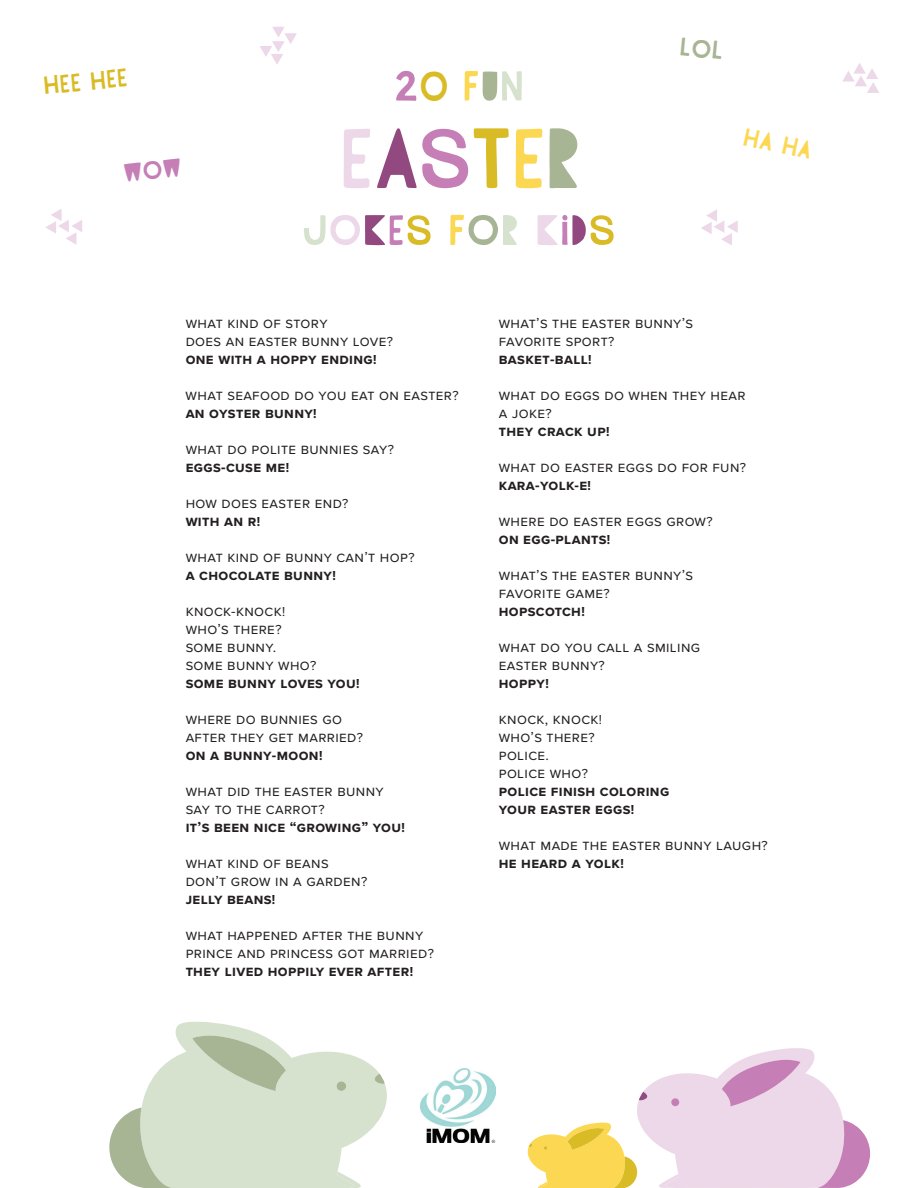
<style>
.page{position:relative;width:918px;height:1188px;background:#fff}
.page>*{position:absolute;margin:0;border:0;box-sizing:border-box;transform-origin:0 0}
.t1{font:105px "Highflier";letter-spacing:-.025em;color:#ecd8e8}
.t2{font:52.5px "Highflier";color:#d6e1ce}
.t3{font:52.5px "Highflier";color:#c57fb6;scale:1.08 1}
.t4{font:31.5px "Highflier";color:#d9bb25}
.t5{font:31.5px "Highflier";color:#fcd852}
.t6{font:15px/18px "Proxima Nova";letter-spacing:.025em;color:#231f20}
.s1{font-size:51.45px;color:#d9bb25}
.s2{font-size:51.45px;color:#fcd852}
.s3{font-size:51.45px;color:#a7b594}
.s4{font-size:51.45px;color:#d6e1ce}
.s5{color:#924980}
.s6{color:#c57fb6}
.s7{color:#d9bb25}
.s8{color:#fcd852}
.s9{color:#a7b594}
.s10{color:#ecd8e8}
.s11{font-size:13.5px}
.s12{font-weight:700}
.s13{font-weight:700;font-size:13.5px}
</style>
<div class="page">
<svg style="left:842px;top:63px;width:37px;height:30px"></svg>
<svg style="left:45px;top:209px;width:37px;height:36px"></svg>
<svg style="left:260px;top:27px;width:37px;height:37px"></svg>
<svg style="left:701px;top:209px;width:37px;height:36px"></svg>
<svg style="left:109px;top:1022px;width:278px;height:166px"></svg>
<div style="left:337px;top:1081px;width:9px;height:10px;background:#a7b594;border-radius:50%"></div>
<svg style="left:528px;top:1048px;width:342px;height:140px"></svg>
<img style="left:421px;top:1068px;width:75px;height:75px">
<h3 class="t4" style="left:42px;top:71px;width:86px;rotate:-5deg">HEE HEE</h3>
<h2 class="t3" style="left:393px;top:61px;width:123px">2<span class="s1">O</span> <span class="s2">F</span><span class="s3">U</span><span class="s4">N</span></h2>
<h1 class="t1" style="left:338px;top:110px;width:246px">E<span class="s5">A</span><span class="s6">S</span><span class="s7">T</span><span class="s8">E</span><span class="s9">R</span></h1>
<h2 class="t2" style="left:301px;top:206px;width:316px">J<span class="s10">O</span><span class="s5">K</span><span class="s6">E</span><span class="s7">S</span> <span class="s8">F</span><span class="s9">O</span>R <span class="s10">K</span><span class="s6">I</span><span class="s5">D</span><span class="s7">S</span></h2>
<h3 class="t5" style="left:747px;top:122px;width:71px;rotate:12deg">HA HA</h3>
<p class="t6" style="left:186px;top:313px;width:209px">WHAT KIND OF STORY<br>DOES AN EASTER BUNNY LOVE<span class="s11">?<br></span><span class="s12">ONE WITH A HOPPY ENDING</span><span class="s13">!</span></p>
<p class="t6" style="left:186px;top:385px;width:274px">WHAT SEAFOOD DO YOU EAT ON EASTER<span class="s11">?<br></span><span class="s12">AN OYSTER BUNNY</span><span class="s13">!</span></p>
<p class="t6" style="left:186px;top:439px;width:210px">WHAT DO POLITE BUNNIES SAY<span class="s11">?<br></span><span class="s12">EGGS-CUSE ME</span><span class="s13">!</span></p>
<p class="t6" style="left:186px;top:493px;width:164px">HOW DOES EASTER END<span class="s11">?<br></span><span class="s12">WITH AN R</span><span class="s13">!</span></p>
<p class="t6" style="left:186px;top:547px;width:230px">WHAT KIND OF BUNNY CAN’T HOP<span class="s11">?<br></span><span class="s12">A CHOCOLATE BUNNY</span><span class="s13">!</span></p>
<p class="t6" style="left:186px;top:601px;width:176px">KNOCK-KNOCK<span class="s11">!<br></span>WHO’S THERE<span class="s11">?<br></span>SOME BUNNY.<br>SOME BUNNY WHO<span class="s11">?<br></span><span class="s12">SOME BUNNY LOVES YOU</span><span class="s13">!</span></p>
<p class="t6" style="left:186px;top:709px;width:179px">WHERE DO BUNNIES GO<br>AFTER THEY GET MARRIED<span class="s11">?<br></span><span class="s12">ON A BUNNY-MOON</span><span class="s13">!</span></p>
<p class="t6" style="left:186px;top:781px;width:221px">WHAT DID THE EASTER BUNNY<br>SAY TO THE CARROT<span class="s11">?<br></span><span class="s12">IT’S BEEN NICE “GROWING” YOU</span><span class="s13">!</span></p>
<p class="t6" style="left:186px;top:853px;width:183px">WHAT KIND OF BEANS<br>DON’T GROW IN A GARDEN<span class="s11">?<br></span><span class="s12">JELLY BEANS</span><span class="s13">!</span></p>
<p class="t6" style="left:186px;top:925px;width:250px">WHAT HAPPENED AFTER THE BUNNY<br>PRINCE AND PRINCESS GOT MARRIED<span class="s11">?<br></span><span class="s12">THEY LIVED HOPPILY EVER AFTER</span><span class="s13">!</span></p>
<p class="t6" style="left:499px;top:313px;width:196px">WHAT’S THE EASTER BUNNY’S<br>FAVORITE SPORT<span class="s11">?<br></span><span class="s12">BASKET-BALL</span><span class="s13">!</span></p>
<p class="t6" style="left:499px;top:385px;width:248px">WHAT DO EGGS DO WHEN THEY HEAR<br>A JOKE<span class="s11">?<br></span><span class="s12">THEY CRACK UP</span><span class="s13">!</span></p>
<p class="t6" style="left:499px;top:457px;width:249px">WHAT DO EASTER EGGS DO FOR FUN<span class="s11">?<br></span><span class="s12">KARA-YOLK-E</span><span class="s13">!</span></p>
<p class="t6" style="left:499px;top:511px;width:215px">WHERE DO EASTER EGGS GROW<span class="s11">?<br></span><span class="s12">ON EGG-PLANTS</span><span class="s13">!</span></p>
<p class="t6" style="left:499px;top:565px;width:196px">WHAT’S THE EASTER BUNNY’S<br>FAVORITE GAME<span class="s11">?<br></span><span class="s12">HOPSCOTCH</span><span class="s13">!</span></p>
<p class="t6" style="left:499px;top:637px;width:203px">WHAT DO YOU CALL A SMILING<br>EASTER BUNNY<span class="s11">?<br></span><span class="s12">HOPPY</span><span class="s13">!</span></p>
<p class="t6" style="left:499px;top:709px;width:172px">KNOCK, KNOCK<span class="s11">!<br></span>WHO’S THERE<span class="s11">?<br></span>POLICE.<br>POLICE WHO<span class="s11">?<br></span><span class="s12">POLICE FINISH COLORING<br>YOUR EASTER EGGS</span><span class="s13">!</span></p>
<p class="t6" style="left:499px;top:835px;width:271px">WHAT MADE THE EASTER BUNNY LAUGH<span class="s11">?<br></span><span class="s12">HE HEARD A YOLK</span><span class="s13">!</span></p>
</div>
